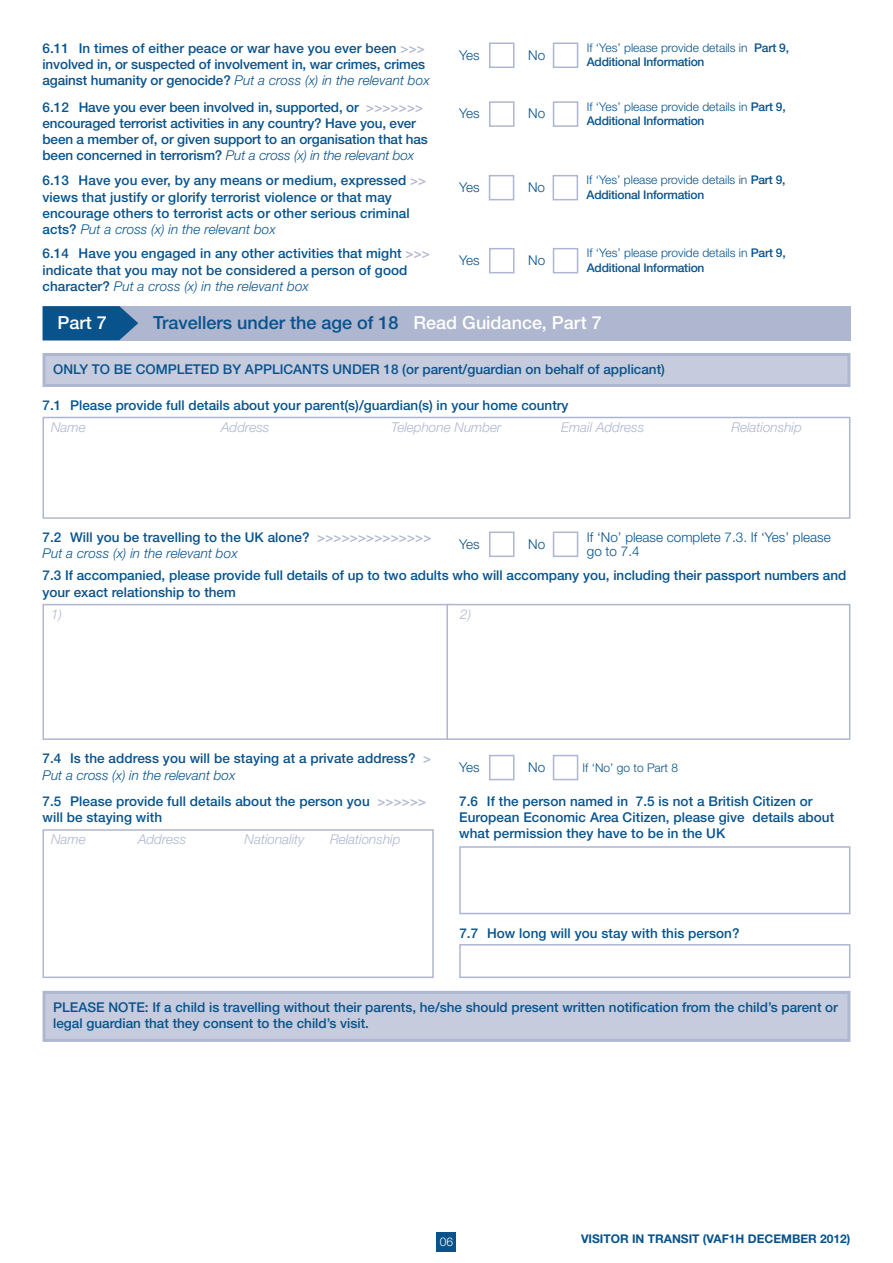
<style>
.page{position:relative;width:893px;height:1263px;background:#fff}
.page>*{position:absolute;margin:0;border:0;box-sizing:border-box;transform-origin:0 0}
.t1{font:500 18px "Helvetica Neue";color:#08538c}
.t2{font:500 18px "Helvetica Neue";color:#fff}
.t3{font:500 13.5px/16.2px "Helvetica Neue";letter-spacing:.005em;color:#08538c}
.t4{font:italic 300 13.5px "Helvetica Neue";color:#afb6d0}
.t5{font:300 13.5px/13.5px "Helvetica Neue";color:#08538c}
.t6{font:300 12px/14.4px "Helvetica Neue";color:#08538c}
.t7{font:700 12px "Helvetica Neue";color:#08538c}
.t8{font:300 12px "Helvetica Neue";color:#fff}
.s1{color:#afb6d0}
.s2{font-weight:300;font-style:italic}
.s3{font-weight:500}
.s4{color:#fff}
</style>
<div class="page">
<div style="left:437px;top:1232px;width:19px;height:19px;background:#08538c"></div>
<div style="left:43px;top:991px;width:807px;height:51px;background:#c6cbdd;border:3px solid #afb6d0"></div>
<svg style="left:42px;top:829px;width:392px;height:149px"></svg>
<svg style="left:459px;top:846px;width:392px;height:69px"></svg>
<svg style="left:459px;top:944px;width:392px;height:34px"></svg>
<div style="left:43px;top:306px;width:807px;height:34px;background:#afb6d0"></div>
<svg style="left:43px;top:306px;width:95px;height:34px;background:#185c92"></svg>
<div style="left:43px;top:353px;width:807px;height:34px;background:#c6cbdd;border:3px solid #afb6d0"></div>
<svg style="left:42px;top:416px;width:809px;height:103px"></svg>
<svg style="left:489px;top:754px;width:26px;height:27px"></svg>
<svg style="left:552px;top:754px;width:27px;height:27px"></svg>
<svg style="left:42px;top:603px;width:404px;height:137px"></svg>
<svg style="left:446px;top:603px;width:405px;height:137px"></svg>
<svg style="left:488px;top:175px;width:27px;height:26px"></svg>
<svg style="left:552px;top:175px;width:26px;height:26px"></svg>
<svg style="left:489px;top:248px;width:26px;height:26px"></svg>
<svg style="left:552px;top:248px;width:27px;height:26px"></svg>
<svg style="left:489px;top:531px;width:26px;height:26px"></svg>
<svg style="left:552px;top:531px;width:27px;height:26px"></svg>
<svg style="left:489px;top:101px;width:26px;height:26px"></svg>
<svg style="left:552px;top:101px;width:27px;height:26px"></svg>
<svg style="left:489px;top:42px;width:26px;height:26px"></svg>
<svg style="left:552px;top:42px;width:27px;height:26px"></svg>
<p class="t3" style="left:43px;top:40px;width:389px">6.11 I n times of either peace or war have you ever been <span class="s1">&gt;&gt;&gt; </span>involved in, or suspected of involvement in, war crimes, crimes against humanity or genocide? <span class="s2">Put a cross (x) in the relevant box</span></p>
<p class="t6" style="left:587px;top:40px;width:204px">If ‘Yes’ please provide details in <span class="s3">Part 9,<br>Additional Information</span></p>
<p class="t5" style="left:459px;top:48px;width:22px">Yes</p>
<p class="t5" style="left:528px;top:48px;width:19px">No</p>
<p class="t3" style="left:43px;top:99px;width:387px">6.12 Have you ever been involved in, supported, or <span class="s1">&gt;&gt;&gt;&gt;&gt;&gt;&gt; </span>encouraged terrorist activities in any country? Have you, ever been a member of, or given support to an organisation that has been concerned in terrorism? <span class="s2">Put a cross (x) in the relevant box</span></p>
<p class="t6" style="left:587px;top:99px;width:200px">If ‘Yes’ please provide details in <span class="s3">Part 9,<br>Additional Information</span></p>
<p class="t5" style="left:459px;top:107px;width:22px">Yes</p>
<p class="t5" style="left:528px;top:107px;width:19px">No</p>
<p class="t3" style="left:43px;top:172px;width:385px">6.13 H ave you ever, by any means or medium, expressed <span class="s1">&gt;&gt; </span>views that justify or glorify terrorist violence or that may encourage others to terrorist acts or other serious criminal acts? <span class="s2">Put a cross (x) in the relevant box</span></p>
<p class="t6" style="left:587px;top:173px;width:200px">If ‘Yes’ please provide details in <span class="s3">Part 9,<br>Additional Information</span></p>
<p class="t5" style="left:459px;top:180px;width:22px">Yes</p>
<p class="t5" style="left:528px;top:180px;width:19px">No</p>
<p class="t3" style="left:43px;top:245px;width:389px">6.14 Have you engaged in any other activities that might <span class="s1">&gt;&gt;&gt; </span>indicate that you may not be considered a person of good character? <span class="s2">Put a cross (x) in the relevant box</span></p>
<p class="t6" style="left:587px;top:246px;width:200px">If ‘Yes’ please provide details in <span class="s3">Part 9,<br>Additional Information</span></p>
<p class="t5" style="left:459px;top:253px;width:22px">Yes</p>
<p class="t5" style="left:528px;top:253px;width:19px">No</p>
<h1 class="t2" style="left:57px;top:312px;width:51px">Part 7</h1>
<h1 class="t1" style="left:153px;top:312px;width:450px">Travellers under the age of 18 <span class="s4">Read Guidance, Part 7</span></h1>
<p class="t3" style="left:53px;top:361px;width:11px">ONL</p>
<p class="t3" style="left:79px;top:361px;width:68px">Y TO BE COM</p>
<p class="t3" style="left:168px;top:361px;width:113px">PLETED BY APPLICAN</p>
<p class="t3" style="left:312px;top:361px;width:31px">TS UND</p>
<p class="t3" style="left:362px;top:361px;width:305px">ER 18 (or parent/guardian on behalf of applicant)</p>
<p class="t3" style="left:42px;top:397px;width:528px">7.1 Please provide full details about your parent(s)/guardian(s) in your home country</p>
<p class="t4" style="left:51px;top:419px;width:36px">Name</p>
<p class="t4" style="left:221px;top:419px;width:50px">Address</p>
<p class="t4" style="left:391px;top:419px;width:112px">Telephone Number</p>
<p class="t4" style="left:561px;top:419px;width:84px">Email Address</p>
<p class="t4" style="left:731px;top:419px;width:72px">Relationship</p>
<p class="t3" style="left:43px;top:529px;width:391px">7.2 Will you be travelling to the UK alone? <span class="s1">&gt;&gt;&gt;&gt;&gt;&gt;&gt;&gt;&gt;&gt;&gt;&gt;&gt;&gt;<br></span><span class="s2">Put a cross (x) in the relevant box</span></p>
<p class="t3" style="left:43px;top:567px;width:805px">7.3 If accompanied, please provide full details of up to two adults who will accompany you, including their passport numbers and your exact relationship to them</p>
<p class="t4" style="left:51px;top:607px;width:13px">1)</p>
<p class="t4" style="left:460px;top:607px;width:13px">2)</p>
<p class="t5" style="left:587px;top:530px;width:245px">If ‘No’ please complete 7.3. If ‘Yes’ please go to 7.4</p>
<p class="t5" style="left:459px;top:537px;width:22px">Yes</p>
<p class="t5" style="left:528px;top:537px;width:19px">No</p>
<p class="t3" style="left:42px;top:750px;width:390px">7.4 I s the address you will be staying at a private address? <span class="s1">&gt;<br></span><span class="s2">Put a cross (x) in the relevant box</span></p>
<p class="t5" style="left:459px;top:760px;width:22px">Yes</p>
<p class="t5" style="left:528px;top:760px;width:19px">No</p>
<p class="t6" style="left:583px;top:760px;width:97px">If ‘No’ go to Part 8</p>
<p class="t3" style="left:43px;top:793px;width:385px">7.5 Please provide full details about the person you <span class="s1">&gt;&gt;&gt;&gt;&gt;&gt; </span>will be staying with</p>
<p class="t3" style="left:459px;top:793px;width:377px">7.6 If the person named in 7.5 is not a British Citizen or<br>European Economic Area Citizen, please give details about what permission they have to be in the UK</p>
<p class="t4" style="left:51px;top:831px;width:36px">Name</p>
<p class="t4" style="left:138px;top:831px;width:50px">Address</p>
<p class="t4" style="left:245px;top:831px;width:62px">Nationality</p>
<p class="t4" style="left:330px;top:831px;width:72px">Relationship</p>
<p class="t3" style="left:459px;top:924px;width:282px">7.7 How long will you stay with this person?</p>
<p class="t3" style="left:53px;top:999px;width:786px">Please note: If a child is travelling without their parents, he/she should present written notification from the child’s parent or legal guardian that they consent to the child’s visit.</p>
<p class="t8" style="left:440px;top:1234px;width:15px">06</p>
<p class="t7" style="left:581px;top:1231px;width:271px">VISITOR IN TRANSIT (VAF1H DECEMBER 2012)</p>
</div>
